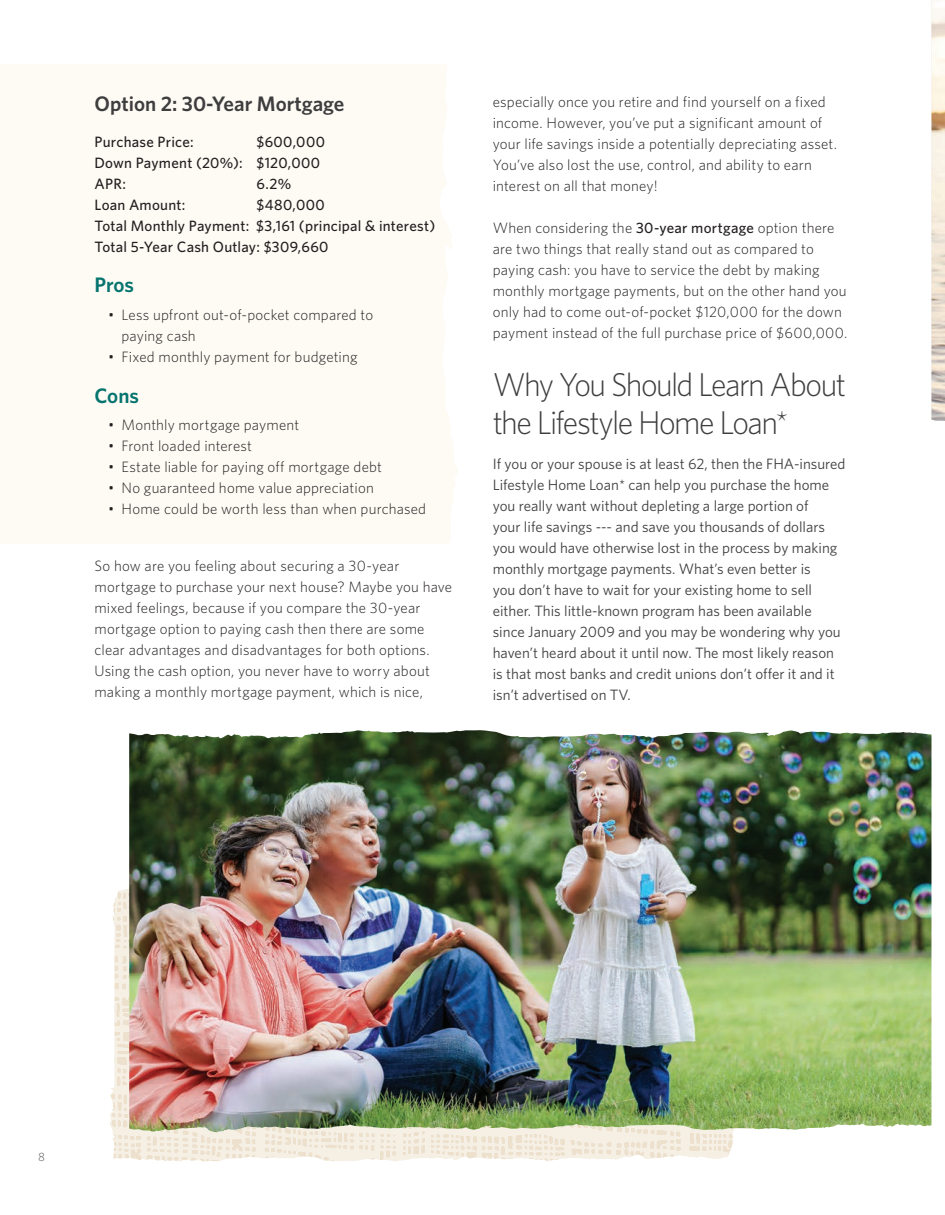
<style>
.page{position:relative;width:945px;height:1215px;background:#fff}
.page>*{position:absolute;margin:0;border:0;box-sizing:border-box;transform-origin:0 0}
.t1{font:300 33px/37.5px "Whitney";letter-spacing:-.05em;color:#3e3e3f}
.t2{font:600 21px "Whitney";color:#3e3e3f}
.t3{font:600 21px "Whitney";letter-spacing:-.005em;color:#05746e}
.t4{font:300 15px/21px "Whitney";letter-spacing:.01em;color:#231f20}
.t5{font:15px/21px "Whitney";color:#3e3e3f}
.t6{font:500 15px/21px "Whitney";letter-spacing:.015em;color:#231f20}
.t7{font:300 12px "Whitney";color:#57585a}
.s1{font-weight:500}
</style>
<div class="page">
<img style="left:479px;top:730px;width:453px;height:402px">
<img style="left:129px;top:730px;width:350px;height:402px">
<svg style="left:931px;top:0;width:1px;height:420px"></svg>
<img style="left:932px;top:8px;width:13px;height:413px">
<h2 class="t2" style="left:94px;top:90px;width:252px">Option 2: 30-Year Mortgage</h2>
<p class="t6" style="left:94px;top:131px;width:101px">Purchase Price:</p>
<p class="t6" style="left:94px;top:131px;width:232px;text-indent:162px">$600,000<br>Down Payment (20%): $120,000<br>APR:</p>
<p class="t6" style="left:256px;top:173px;width:36px">6.2%</p>
<p class="t6" style="left:94px;top:194px;width:342px;text-indent:162px">$480,000<br>Total Monthly Payment: $3,161 (principal &amp; interest)<br>Total 5-Year Cash Outlay: $309,660</p>
<h2 class="t3" style="left:94px;top:271px;width:41px">Pros</h2>
<p class="t4" style="left:122px;top:304px;width:253px;text-indent:-14px">• Less upfront out-of-pocket compared to paying cash</p>
<p class="t4" style="left:108px;top:346px;width:251px">• Fixed monthly payment for budgeting</p>
<h2 class="t3" style="left:94px;top:381px;width:46px">Cons</h2>
<p class="t4" style="left:108px;top:414px;width:193px">• Monthly mortgage payment</p>
<p class="t4" style="left:108px;top:435px;width:146px">• Front loaded interest</p>
<p class="t4" style="left:108px;top:456px;width:275px">• Estate liable for paying off mortgage debt</p>
<p class="t4" style="left:108px;top:477px;width:267px">• No guaranteed home value appreciation</p>
<p class="t4" style="left:108px;top:498px;width:320px">• Home could be worth less than when purchased</p>
<p class="t6" style="left:94px;top:194px;width:92px">Loan Amount:</p>
<p class="t4" style="left:94px;top:555px;width:359px">So how are you feeling about securing a 30-year mortgage to purchase your next house? Maybe you have mixed feelings, because if you compare the 30-year mortgage option to paying cash then there are some clear advantages and disadvantages for both options.<br>Using the cash option, you never have to worry about making a monthly mortgage payment, which is nice,</p>
<p class="t4" style="left:493px;top:90px;width:346px">especially once you retire and find yourself on a fixed income. However, you’ve put a significant amount of your life savings inside a potentially depreciating asset.<br>You’ve also lost the use, control, and ability to earn interest on all that money!</p>
<p class="t4" style="left:493px;top:216px;width:356px">When considering the <span class="s1">30-year mortgage</span> option there are two things that really stand out as compared to paying cash: you have to service the debt by making monthly mortgage payments, but on the other hand you only had to come out-of-pocket $120,000 for the down payment instead of the full purchase price of $600,000.</p>
<h1 class="t1" style="left:493px;top:365px;width:355px">Why You Should Learn About the Lifestyle Home Loan*</h1>
<p class="t5" style="left:493px;top:453px;width:354px">If you or your spouse is at least 62, then the FHA-insured Lifestyle Home Loan* can help you purchase the home you really want without depleting a large portion of<br>your life savings --- and save you thousands of dollars you would have otherwise lost in the process by making monthly mortgage payments. What’s even better is<br>you don’t have to wait for your existing home to sell either. This little-known program has been available since January 2009 and you may be wondering why you haven’t heard about it until now. The most likely reason is that most banks and credit unions don’t offer it and it isn’t advertised on TV.</p>
<p class="t7" style="left:38px;top:1149px;width:8px">8</p>
</div>
